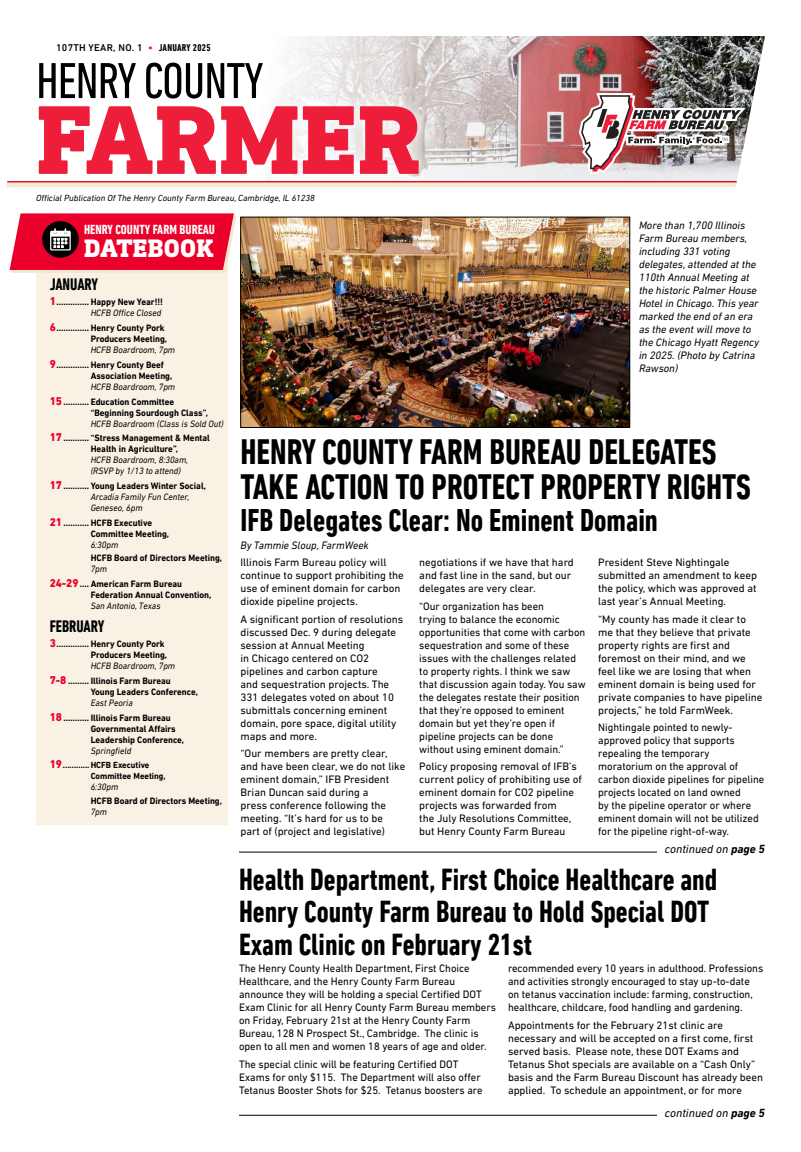
<style>
.page{position:relative;width:801px;height:1152px;background:#fff}
.page>*{position:absolute;margin:0;border:0;box-sizing:border-box;transform-origin:0 0}
.t1{font:800 99.4px "DIN Next Slab Pro";letter-spacing:.01em;color:#ee1e3a}
.t2{font:condensed 51.5px "DIN Next LT Pro";letter-spacing:-.02em;color:#000}
.t3{font:700 condensed 36px/35px "DIN Next LT Pro";color:#000}
.t4{font:700 condensed 32px "DIN Next LT Pro";color:#000}
.t5{font:700 condensed 31px/32.2px "DIN Next LT Pro";color:#000}
.t6{font:800 25.8px "DIN Next Slab Pro";letter-spacing:.01em;color:#fff}
.t7{font:700 condensed 16.9px "DIN Next LT Pro";color:#000;scale:.95 1}
.t8{font:700 condensed 13.4px "DIN Next LT Pro";color:#fff}
.t9{font:italic 12px "DIN Next LT Pro";color:#000}
.t10{font:11px/13px "DIN Next LT Pro";color:#000}
.t11{font:italic 11px/13px "DIN Next LT Pro";color:#000}
.t12{font:500 10px "DIN Next LT Pro";letter-spacing:.03em;color:#000}
.t13{font:700 9.4px/11px "DIN Next LT Pro";color:#000;scale:.95 1}
.t14{font:italic 9.4px/11px "DIN Next LT Pro";color:#000;scale:.95 1}
.t15{font:italic 9px "DIN Next LT Pro";color:#000}
.t16{font:700 9px/11px "DIN Next LT Pro";color:#000;scale:.95 1}
.s1{font-weight:700;color:#ee1e3a}
.s2{font-weight:700;font-stretch:condensed}
.s3{font-weight:800;font-size:11.5px;color:#ea002a}
.s4{font-weight:400;font-style:italic}
.s5{font-weight:700}
</style>
<div class="page">
<img style="left:293px;top:36px;width:472px;height:145px">
<div style="left:36px;top:220px;width:192px;height:605px;background:#f8f1e4"></div>
<div style="left:22px;top:46px;width:414px;height:145px;background:#fff;opacity:.75"></div>
<img style="left:579px;top:93px;width:167px;height:81px">
<div style="left:11px;top:216px;width:225px;height:57px;background:#f3e8d0"></div>
<svg style="left:10px;top:213px;width:224px;height:57px"></svg>
<svg style="left:6px;top:181px;width:731px;height:6px"></svg>
<img style="left:242px;top:219px;width:386px;height:207px">
<div style="left:240px;top:217px;width:390px;height:211px;border:1px solid #000"></div>
<hr style="left:239px;top:852px;width:418px;height:1px;background:#000">
<hr style="left:239px;top:1115px;width:418px;height:1px;background:#000">
<p class="t12" style="left:56px;top:42px;width:156px">107TH YEAR, NO. 1 <span class="s1">•</span> <span class="s2">JANUARY 2025</span></p>
<h2 class="t2" style="left:36px;top:52px;width:229px">HENRY COUNTY</h2>
<h1 class="t1" style="left:37px;top:81px;width:386px">FARMER</h1>
<p class="t15" style="left:36px;top:193px;width:280px">Official Publication Of The Henry County Farm Bureau, Cambridge, IL 61238</p>
<p class="t8" style="left:84px;top:222px;width:132px">HENRY COUNTY FARM BUREAU</p>
<h3 class="t6" style="left:84px;top:233px;width:131px">DATEBOOK</h3>
<p class="t11" style="left:639px;top:218px;width:122px">More than 1,700 Illinois<br>Farm Bureau members, including 331 voting delegates, attended at the<br>110th Annual Meeting at the historic Palmer House<br>Hotel in Chicago. This year marked the end of an era as the event will move to the Chicago Hyatt Regency in 2025. (Photo by Catrina<br>Rawson)</p>
<h3 class="t7" style="left:50px;top:274px;width:52px">JANUARY</h3>
<p class="t13" style="left:50px;top:297px;width:121px;text-align:right"><span class="s3">1</span>.............. Happy New Year!!!<br><span class="s4">HCFB Office Closed</span></p>
<p class="t13" style="left:50px;top:322px;width:125px;text-align:right"><span class="s3">6</span>.............. Henry County Pork<br>Producers Meeting,</p>
<p class="t13" style="left:50px;top:342px;width:134px;line-height:14.8px;text-indent:41px"><span class="s4">HCFB Boardroom, 7pm<br></span><span class="s3">9</span>.............. Henry County Beef</p>
<p class="t13" style="left:91px;top:370px;width:88px">Association Meeting,</p>
<p class="t13" style="left:50px;top:379px;width:134px;line-height:14.8px;text-align:right"><span class="s4">HCFB Boardroom, 7pm<br></span><span class="s3">15</span> ........... Education Committee</p>
<p class="t13" style="left:91px;top:407px;width:125px">“Beginning Sourdough Class”,</p>
<p class="t13" style="left:50px;top:416px;width:185px;line-height:14.8px;text-indent:41px"><span class="s4">HCFB Boardroom (Class is Sold Out)<br></span><span class="s3">17</span> ........... “Stress Management &amp; Mental</p>
<p class="t13" style="left:91px;top:444px;width:94px">Health in Agriculture”,</p>
<p class="t14" style="left:91px;top:455px;width:104px">HCFB Boardroom, 8:30am, (RSVP by 1/13 to attend)</p>
<p class="t13" style="left:91px;top:480px;width:123px;text-indent:-41px"><span class="s3">17</span> ........... Young Leaders Winter Social,<br><span class="s4">Arcadia Family Fun Center,<br>Geneseo, 6pm</span></p>
<p class="t13" style="left:91px;top:517px;width:84px;text-indent:-41px"><span class="s3">21</span> ........... HCFB Executive<br>Committee Meeting,</p>
<p class="t14" style="left:91px;top:539px;width:31px">6:30pm</p>
<p class="t13" style="left:91px;top:553px;width:140px">HCFB Board of Directors Meeting,</p>
<p class="t13" style="left:50px;top:562px;width:141px;line-height:14.8px;text-indent:41px"><span class="s4">7pm<br></span><span class="s3">24-29</span>.... American Farm Bureau</p>
<p class="t13" style="left:91px;top:589px;width:129px">Federation Annual Convention,</p>
<p class="t14" style="left:91px;top:600px;width:75px">San Antonio, Texas</p>
<h3 class="t7" style="left:50px;top:616px;width:59px">FEBRUARY</h3>
<p class="t13" style="left:50px;top:638px;width:125px;text-align:right"><span class="s3">3</span>.............. Henry County Pork<br>Producers Meeting,</p>
<p class="t13" style="left:50px;top:658px;width:134px;line-height:14.8px;text-indent:41px"><span class="s4">HCFB Boardroom, 7pm<br></span><span class="s3">7-8</span> ......... Illinois Farm Bureau</p>
<p class="t13" style="left:91px;top:686px;width:115px">Young Leaders Conference,</p>
<p class="t13" style="left:50px;top:695px;width:129px;line-height:14.8px;text-align:center"><span class="s4">East Peoria<br></span><span class="s3">18</span> ........... Illinois Farm Bureau</p>
<p class="t13" style="left:91px;top:723px;width:100px">Governmental Affairs<br>Leadership Conference,</p>
<p class="t14" style="left:91px;top:745px;width:44px">Springfield</p>
<p class="t16" style="left:91px;top:760px;width:80px;text-indent:-41px"><span class="s3">19</span>............HCFB Executive<br>Committee Meeting,</p>
<p class="t14" style="left:91px;top:782px;width:31px">6:30pm</p>
<p class="t13" style="left:91px;top:795px;width:140px">HCFB Board of Directors Meeting,</p>
<p class="t14" style="left:91px;top:806px;width:19px">7pm</p>
<h3 class="t3" style="left:240px;top:434px;width:512px">HENRY COUNTY FARM BUREAU DELEGATES<br>TAKE ACTION TO PROTECT PROPERTY RIGHTS</h3>
<h3 class="t4" style="left:240px;top:502px;width:419px">IFB Delegates Clear: No Eminent Domain</h3>
<p class="t11" style="left:240px;top:538px;width:130px">By Tammie Sloup, FarmWeek</p>
<p class="t10" style="left:240px;top:556px;width:165px">Illinois Farm Bureau policy will continue to support prohibiting the use of eminent domain for carbon dioxide pipeline projects.</p>
<p class="t10" style="left:240px;top:612px;width:164px">A significant portion of resolutions discussed Dec. 9 during delegate session at Annual Meeting<br>in Chicago centered on CO2 pipelines and carbon capture<br>and sequestration projects. The<br>331 delegates voted on about 10 submittals concerning eminent domain, pore space, digital utility maps and more.</p>
<p class="t10" style="left:240px;top:747px;width:166px">“Our members are pretty clear, and have been clear, we do not like eminent domain,” IFB President<br>Brian Duncan said during a<br>press conference following the meeting. “It’s hard for us to be part of (project and legislative)</p>
<p class="t10" style="left:598px;top:556px;width:160px">President Steve Nightingale submitted an amendment to keep the policy, which was approved at last year’s Annual Meeting.</p>
<p class="t10" style="left:598px;top:612px;width:166px">“My county has made it clear to me that they believe that private property rights are first and foremost on their mind, and we feel like we are losing that when eminent domain is being used for private companies to have pipeline projects,” he told FarmWeek.</p>
<p class="t10" style="left:598px;top:721px;width:168px">Nightingale pointed to newly&shy;approved policy that supports repealing the temporary moratorium on the approval of carbon dioxide pipelines for pipeline projects located on land owned<br>by the pipeline operator or where eminent domain will not be utilized for the pipeline right-of-way.</p>
<p class="t10" style="left:419px;top:556px;width:156px">negotiations if we have that hard and fast line in the sand, but our delegates are very clear.</p>
<p class="t10" style="left:419px;top:599px;width:168px">“Our organization has been<br>trying to balance the economic opportunities that come with carbon sequestration and some of these issues with the challenges related to property rights. I think we saw that discussion again today. You saw the delegates restate their position that they’re opposed to eminent domain but yet they’re open if pipeline projects can be done without using eminent domain.”</p>
<p class="t10" style="left:419px;top:760px;width:164px">Policy proposing removal of IFB’s current policy of prohibiting use of eminent domain for CO2 pipeline projects was forwarded from<br>the July Resolutions Committee, but Henry County Farm Bureau</p>
<p class="t9" style="left:665px;top:842px;width:102px">continued on <span class="s5">page 5</span></p>
<h3 class="t5" style="left:239px;top:864px;width:480px">Health Department, First Choice Healthcare and<br>Henry County Farm Bureau to Hold Special DOT<br>Exam Clinic on February 21st</h3>
<p class="t10" style="left:239px;top:962px;width:258px">The Henry County Health Department, First Choice Healthcare, and the Henry County Farm Bureau announce they will be holding a special Certified DOT Exam Clinic for all Henry County Farm Bureau members on Friday, February 21st at the Henry County Farm Bureau, 128 N Prospect St., Cambridge. The clinic is open to all men and women 18 years of age and older.</p>
<p class="t10" style="left:239px;top:1057px;width:245px">The special clinic will be featuring Certified DOT<br>Exams for only $115. The Department will also offer<br>Tetanus Booster Shots for $25. Tetanus boosters are</p>
<p class="t10" style="left:508px;top:962px;width:257px">recommended every 10 years in adulthood. Professions and activities strongly encouraged to stay up-to-date on tetanus vaccination include: farming, construction, healthcare, childcare, food handling and gardening.</p>
<p class="t10" style="left:508px;top:1018px;width:257px">Appointments for the February 21st clinic are necessary and will be accepted on a first come, first served basis. Please note, these DOT Exams and Tetanus Shot specials are available on a “Cash Only” basis and the Farm Bureau Discount has already been applied. To schedule an appointment, or for more</p>
<p class="t9" style="left:665px;top:1106px;width:102px">continued on <span class="s5">page 5</span></p>
</div>
